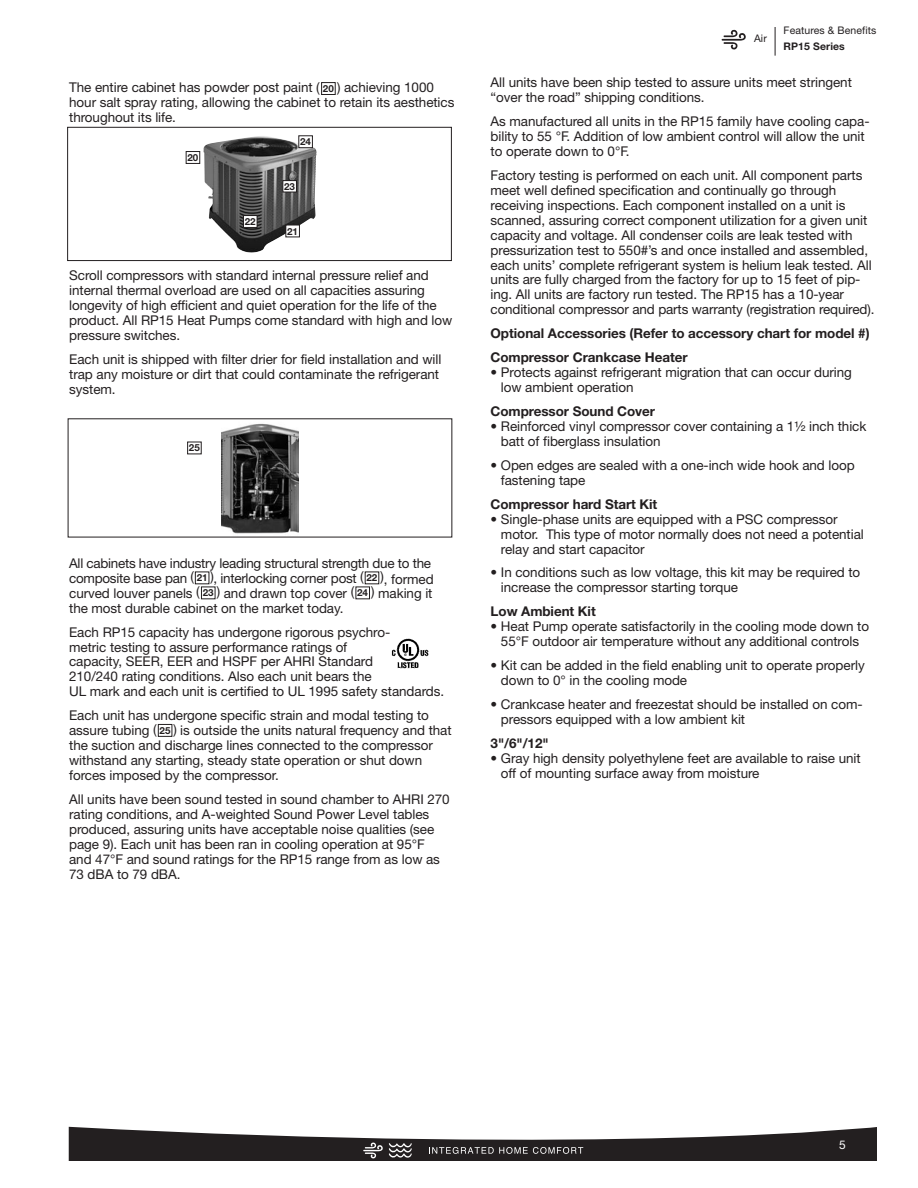
<style>
.page{position:relative;width:918px;height:1188px;background:#fff}
.page>*{position:absolute;margin:0;border:0;box-sizing:border-box;transform-origin:0 0}
.t1{font:13.5px/15px "Helvetica Neue";letter-spacing:-.005em;color:#231f20}
.t2{font:700 13.5px "Helvetica Neue";letter-spacing:-.005em;color:#231f20}
.t3{font:12px "Helvetica Neue";color:#fff}
.t4{font:10.5px "Helvetica Neue";letter-spacing:.01em;color:#231f20}
.t5{font:700 10.5px "Helvetica Neue";letter-spacing:.01em;color:#231f20}
.t6{font:700 9.75px "Helvetica Neue";color:#231f20}
</style>
<div class="page">
<svg style="left:775px;top:27px;width:1px;height:29px"></svg>
<svg style="left:722px;top:30px;width:24px;height:20px"></svg>
<svg style="left:69px;top:1127px;width:807px;height:34px"></svg>
<div style="left:195px;top:572px;width:14px;height:12px;border:1px solid #231f20"></div>
<div style="left:201px;top:587px;width:14px;height:12px;border:1px solid #231f20"></div>
<div style="left:356px;top:587px;width:14px;height:12px;border:1px solid #231f20"></div>
<div style="left:158px;top:724px;width:14px;height:13px;border:1px solid #231f20"></div>
<div style="left:321px;top:82px;width:15px;height:13px;border:1px solid #231f20"></div>
<img style="left:203px;top:136px;width:96px;height:16px">
<div style="left:67px;top:127px;width:385px;height:134px;border:1px solid #231f20"></div>
<div style="left:186px;top:151px;width:14px;height:13px;border:1px solid #231f20"></div>
<div style="left:298px;top:135px;width:15px;height:13px;border:1px solid #231f20"></div>
<div style="left:282px;top:180px;width:15px;height:12px;border:1px solid #231f20"></div>
<div style="left:243px;top:215px;width:14px;height:13px;border:1px solid #231f20"></div>
<div style="left:285px;top:225px;width:15px;height:12px;border:1px solid #231f20"></div>
<img style="left:392px;top:638px;width:36px;height:30px">
<img style="left:222px;top:423px;width:77px;height:111px">
<div style="left:187px;top:442px;width:15px;height:12px;border:1px solid #231f20"></div>
<p class="t1" style="left:69px;top:81px;width:252px">The entire cabinet has powder post paint (</p>
<p class="t1" style="left:69px;top:81px;width:387px;text-indent:268px">) achieving 1000 hour salt spray rating, allowing the cabinet to retain its aesthetics throughout its life.</p>
<p class="t6" style="left:323px;top:85px;width:12px">20</p>
<p class="t6" style="left:187px;top:154px;width:12px">20</p>
<p class="t6" style="left:245px;top:218px;width:12px">22</p>
<p class="t6" style="left:300px;top:138px;width:12px">24</p>
<p class="t6" style="left:284px;top:183px;width:12px">23</p>
<p class="t6" style="left:287px;top:228px;width:12px">21</p>
<p class="t1" style="left:69px;top:269px;width:385px">Scroll compressors with standard internal pressure relief and internal thermal overload are used on all capacities assuring longevity of high efficient and quiet operation for the life of the product. All RP15 Heat Pumps come standard with high and low pressure switches.</p>
<p class="t1" style="left:69px;top:353px;width:374px">Each unit is shipped with filter drier for field installation and will trap any moisture or dirt that could contaminate the refrigerant system.</p>
<p class="t6" style="left:189px;top:445px;width:12px">25</p>
<p class="t1" style="left:69px;top:557px;width:363px">All cabinets have industry leading structural strength due to the composite base pan ( ), interlocking corner post (</p>
<p class="t1" style="left:380px;top:573px;width:55px">), formed</p>
<p class="t6" style="left:197px;top:574px;width:12px">21</p>
<p class="t6" style="left:367px;top:574px;width:12px">22</p>
<p class="t6" style="left:203px;top:589px;width:12px">23</p>
<p class="t6" style="left:357px;top:589px;width:12px">24</p>
<p class="t1" style="left:69px;top:587px;width:132px">curved louver panels (</p>
<p class="t1" style="left:217px;top:587px;width:139px">) and drawn top cover (</p>
<p class="t1" style="left:371px;top:587px;width:63px">) making it</p>
<p class="t1" style="left:69px;top:602px;width:276px">the most durable cabinet on the market today.</p>
<p class="t1" style="left:69px;top:626px;width:377px">Each RP15 capacity has undergone rigorous psychro-<br>metric testing to assure performance ratings of<br>capacity, SEER, EER and HSPF per AHRI Standard<br>210/240 rating conditions. Also each unit bears the<br>UL mark and each unit is certified to UL 1995 safety standards.</p>
<p class="t1" style="left:69px;top:709px;width:361px">Each unit has undergone specific strain and modal testing to assure tubing (</p>
<p class="t1" style="left:69px;top:724px;width:384px;text-indent:104px">) is outside the units natural frequency and that the suction and discharge lines connected to the compressor withstand any starting, steady state operation or shut down forces imposed by the compressor.</p>
<p class="t1" style="left:69px;top:793px;width:382px">All units have been sound tested in sound chamber to AHRI 270 rating conditions, and A-weighted Sound Power Level tables produced, assuring units have acceptable noise qualities (see page 9). Each unit has been ran in cooling operation at 95°F and 47°F and sound ratings for the RP15 range from as low as 73 dBA to 79 dBA.</p>
<p class="t6" style="left:160px;top:727px;width:12px">25</p>
<p class="t4" style="left:754px;top:35px;width:14px">Air</p>
<p class="t4" style="left:784px;top:27px;width:94px">Features &amp; Benefits</p>
<p class="t5" style="left:784px;top:42px;width:63px">RP15 Series</p>
<p class="t1" style="left:491px;top:76px;width:363px">All units have been ship tested to assure units meet stringent “over the road” shipping conditions.</p>
<p class="t1" style="left:491px;top:115px;width:381px">As manufactured all units in the RP15 family have cooling capa&shy;bility to 55 °F. Addition of low ambient control will allow the unit to operate down to 0°F.</p>
<p class="t1" style="left:491px;top:169px;width:385px">Factory testing is performed on each unit. All component parts meet well defined specification and continually go through receiving inspections. Each component installed on a unit is scanned, assuring correct component utilization for a given unit capacity and voltage. All condenser coils are leak tested with pressurization test to 550#’s and once installed and assembled, each units’ complete refrigerant system is helium leak tested. All units are fully charged from the factory for up to 15 feet of pip&shy;ing. All units are factory run tested. The RP15 has a 10-year conditional compressor and parts warranty (registration required).</p>
<p class="t2" style="left:491px;top:329px;width:381px">Optional Accessories (Refer to accessory chart for model #)</p>
<p class="t2" style="left:491px;top:353px;width:199px">Compressor Crankcase Heater</p>
<p class="t1" style="left:501px;top:366px;width:353px;text-indent:-10px">• Protects against refrigerant migration that can occur during low ambient operation</p>
<p class="t2" style="left:491px;top:406px;width:166px">Compressor Sound Cover</p>
<p class="t1" style="left:501px;top:420px;width:367px;text-indent:-10px">• Reinforced vinyl compressor cover containing a 1½ inch thick batt of fiberglass insulation</p>
<p class="t1" style="left:501px;top:459px;width:355px;text-indent:-10px">• Open edges are sealed with a one-inch wide hook and loop fastening tape</p>
<p class="t2" style="left:491px;top:499px;width:168px">Compressor hard Start Kit</p>
<p class="t1" style="left:501px;top:513px;width:364px;text-indent:-10px">• Single-phase units are equipped with a PSC compressor motor. This type of motor normally does not need a potential relay and start capacitor</p>
<p class="t1" style="left:501px;top:566px;width:361px;text-indent:-10px">• In conditions such as low voltage, this kit may be required to increase the compressor starting torque</p>
<p class="t2" style="left:491px;top:607px;width:107px">Low Ambient Kit</p>
<p class="t1" style="left:491px;top:620px;width:380px;text-align:center">• Heat Pump operate satisfactorily in the cooling mode down to<br>55°F outdoor air temperature without any additional controls</p>
<p class="t1" style="left:501px;top:659px;width:365px;text-indent:-10px">• Kit can be added in the field enabling unit to operate properly down to 0° in the cooling mode</p>
<p class="t1" style="left:501px;top:698px;width:363px;text-indent:-10px">• Crankcase heater and freezestat should be installed on com&shy;pressors equipped with a low ambient kit</p>
<p class="t2" style="left:491px;top:738px;width:60px">3"/6"/12"</p>
<p class="t1" style="left:501px;top:752px;width:361px;text-indent:-10px">• Gray high density polyethylene feet are available to raise unit off of mounting surface away from moisture</p>
<p class="t3" style="left:839px;top:1140px;width:8px">5</p>
</div>
